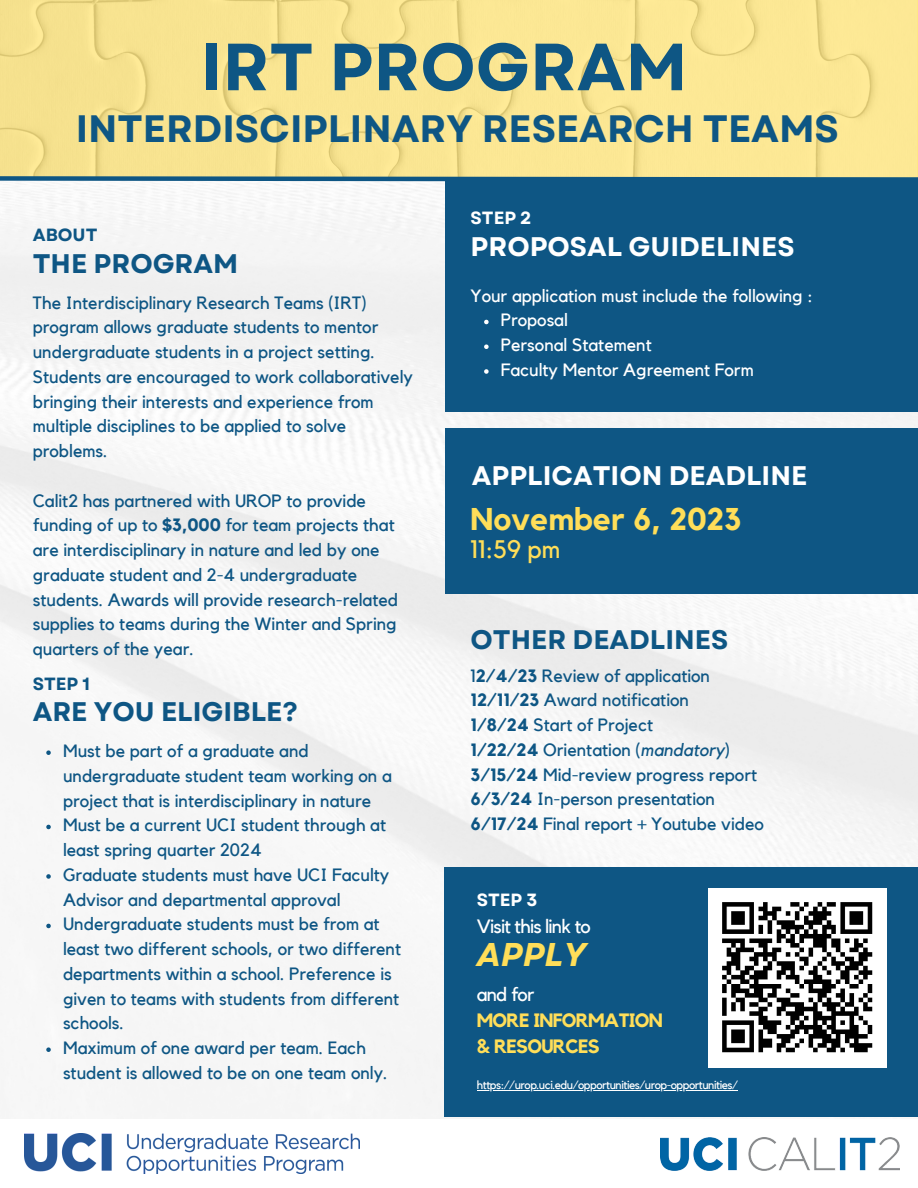
<style>
.page{position:relative;width:918px;height:1188px;background:#fff}
.page>*{position:absolute;margin:0;border:0;box-sizing:border-box;transform-origin:0 0}
.t1{font:700 66.6px "Garet";color:#0e5684}
.t2{font:700 38.1px "Garet";color:#0e5684}
.t3{font:italic 700 32.85px "Garet";color:#ffde59}
.t4{font:700 31.35px "Kollektif";color:#ffde59}
.t5{font:700 26.85px "Garet";color:#0e5684}
.t6{font:700 26.85px "Garet";color:#fff}
.t7{font:25.35px "Kollektif";color:#ffde59}
.t8{font:700 19.2px "Kollektif";letter-spacing:-.04em;color:#ffde59}
.t9{font:19.2px "Kollektif";letter-spacing:-.04em;color:#fff}
.t10{font:17.85px/24.8px "Kollektif";color:#0e5684}
.t11{font:17.85px "Kollektif";color:#fff}
.t12{font:700 17.7px "Garet";color:#0e5684}
.t13{font:700 17.7px "Garet";color:#fff}
.t14{font:11.85px "Kollektif";letter-spacing:-.04em;color:#fff}
.s1{font-weight:700}
.s2{font-style:italic}
</style>
<div class="page">
<img style="left:0;top:184px;width:918px;height:935px">
<div style="left:446px;top:428px;width:472px;height:166px;background:#0e5684"></div>
<div style="left:444px;top:868px;width:474px;height:249px;background:#0e5684"></div>
<img style="left:708px;top:888px;width:179px;height:179px">
<div style="left:446px;top:178px;width:472px;height:234px;background:#0e5684"></div>
<img style="left:661px;top:1137px;width:238px;height:33px">
<div style="left:0;top:0;width:917px;height:174px;background:#fbe693"></div>
<svg style="left:0;top:174px;width:918px;height:10px"></svg>
<img style="left:24px;top:1134px;width:336px;height:39px">
<svg style="left:46px;top:750px;width:5px;height:5px"></svg>
<svg style="left:46px;top:825px;width:5px;height:4px"></svg>
<svg style="left:46px;top:874px;width:5px;height:5px"></svg>
<svg style="left:46px;top:924px;width:5px;height:4px"></svg>
<svg style="left:46px;top:1047px;width:5px;height:5px"></svg>
<svg style="left:484px;top:320px;width:5px;height:4px"></svg>
<svg style="left:484px;top:344px;width:5px;height:5px"></svg>
<svg style="left:484px;top:369px;width:5px;height:5px"></svg>
<hr style="left:477px;top:1090px;width:261px;height:1px;background:#fff">
<p class="t1" style="left:201px;top:19px;width:488px">IRT PROGRAM</p>
<p class="t2" style="left:76px;top:101px;width:765px">INTERDISCIPLINARY RESEARCH TEAMS</p>
<p class="t12" style="left:33px;top:222px;width:66px">ABOUT</p>
<p class="t5" style="left:33px;top:244px;width:207px">THE PROGRAM</p>
<p class="t10" style="left:33px;top:291px;width:382px">The Interdisciplinary Research Teams (IRT) program allows graduate students to mentor undergraduate students in a project setting.<br>Students are encouraged to work collaboratively bringing their interests and experience from multiple disciplines to be applied to solve problems.</p>
<p class="t10" style="left:33px;top:489px;width:367px">Calit2 has partnered with UROP to provide funding of up to <span class="s1">$3,000</span> for team projects that are interdisciplinary in nature and led by one graduate student and 2-4 undergraduate students. Awards will provide research-related supplies to teams during the Winter and Spring quarters of the year.</p>
<p class="t12" style="left:33px;top:671px;width:59px">STEP 1</p>
<p class="t5" style="left:33px;top:693px;width:267px">ARE YOU ELIGIBLE?</p>
<p class="t10" style="left:63px;top:739px;width:330px">Must be part of a graduate and undergraduate student team working on a project that is interdisciplinary in nature</p>
<p class="t10" style="left:63px;top:814px;width:325px">Must be a current UCI student through at least spring quarter 2024</p>
<p class="t10" style="left:63px;top:863px;width:328px">Graduate students must have UCI Faculty<br>Advisor and departmental approval</p>
<p class="t10" style="left:63px;top:913px;width:340px">Undergraduate students must be from at least two different schools, or two different departments within a school. Preference is given to teams with students from different schools.</p>
<p class="t10" style="left:63px;top:1036px;width:326px">Maximum of one award per team. Each student is allowed to be on one team only.</p>
<p class="t13" style="left:471px;top:205px;width:63px">STEP 2</p>
<p class="t6" style="left:471px;top:227px;width:326px">PROPOSAL GUIDELINES</p>
<p class="t11" style="left:471px;top:287px;width:344px">Your application must include the following :</p>
<p class="t11" style="left:501px;top:312px;width:69px">Proposal</p>
<p class="t11" style="left:501px;top:337px;width:153px">Personal Statement</p>
<p class="t11" style="left:501px;top:362px;width:254px">Faculty Mentor Agreement Form</p>
<p class="t6" style="left:472px;top:456px;width:337px">APPLICATION DEADLINE</p>
<p class="t4" style="left:471px;top:504px;width:272px">November 6, 2023</p>
<p class="t7" style="left:471px;top:537px;width:91px">11:59 pm</p>
<p class="t5" style="left:471px;top:621px;width:259px">OTHER DEADLINES</p>
<p class="t10" style="left:471px;top:664px;width:241px">1<span class="s1">2/4/23</span> Review of application</p>
<p class="t10" style="left:471px;top:688px;width:220px"><span class="s1">12/11/23</span> Award notification</p>
<p class="t10" style="left:471px;top:713px;width:184px"><span class="s1">1/8/24</span> Start of Project</p>
<p class="t10" style="left:471px;top:738px;width:261px"><span class="s1">1/22/24</span> Orientation (<span class="s2">mandatory</span>)</p>
<p class="t10" style="left:471px;top:763px;width:288px"><span class="s1">3/15/24</span> Mid-review progress report</p>
<p class="t10" style="left:471px;top:787px;width:246px"><span class="s1">6/3/24</span> In-person presentation</p>
<p class="t10" style="left:471px;top:812px;width:295px"><span class="s1">6/17/24</span> Final report + Youtube video</p>
<p class="t13" style="left:477px;top:887px;width:62px">STEP 3</p>
<p class="t9" style="left:477px;top:918px;width:115px">Visit this link to</p>
<p class="t3" style="left:477px;top:930px;width:111px">APPLY</p>
<p class="t9" style="left:477px;top:985px;width:59px">and for</p>
<p class="t8" style="left:477px;top:1011px;width:187px">MORE INFORMATION</p>
<p class="t8" style="left:477px;top:1037px;width:124px">&amp; RESOURCES</p>
<p class="t14" style="left:477px;top:1079px;width:263px">https://urop.uci.edu/opportunities/urop-opportunities/</p>
</div>
